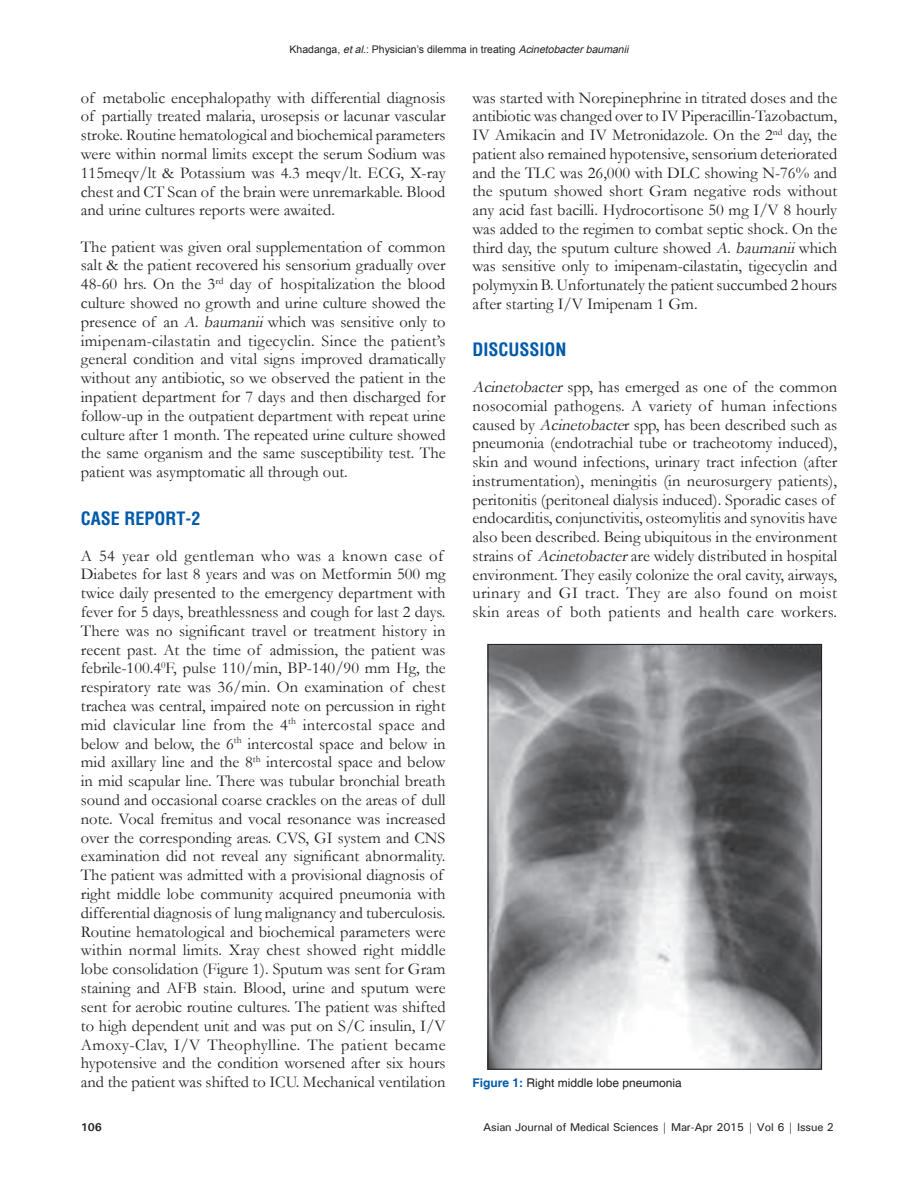
<style>
.page{position:relative;width:918px;height:1188px;background:#fff}
.page>*{position:absolute;margin:0;border:0;box-sizing:border-box;transform-origin:0 0}
.t1{font:700 condensed 18px "Helvetica";color:#015aaa}
.t2{font:16.5px/18.8px "Garamond";color:#231f20;text-align:justify}
.t3{font:12px "Helvetica";color:#231f20}
.t4{font:500 11.25px "Univers";letter-spacing:-.01em;color:#231f20}
.t5{font:700 11.25px "Univers";color:#231f20}
.t6{font:10.5px "Arial";color:#231f20}
.s1{font-style:italic}
.s2{font-weight:700;color:#015aaa}
</style>
<div class="page">
<img style="left:490px;top:646px;width:330px;height:421px">
<div style="left:488px;top:644px;width:334px;height:425px;border:1px solid #231f20"></div>
<p class="t6" style="left:290px;top:44px;width:343px">Khadanga, <span class="s1">etal</span>.: Physician’s dilemma in treating <span class="s1">Acinetobacterbaumanii</span></p>
<p class="t2" style="left:81px;top:88px;width:366px">of metabolic encephalopathy with differential diagnosis of partially treated malaria, urosepsis or lacunar vascular stroke. Routine hematological and biochemical parameters were within normal limits except the serum Sodium was 115meqv/lt &amp; Potassium was 4.3 meqv/lt. ECG, X-ray chest and CT Scan of the brain were unremarkable. Blood and urine cultures reports were awaited.</p>
<p class="t2" style="left:81px;top:237px;width:366px">The patient was given oral supplementation of common salt &amp; the patient recovered his sensorium gradually over 48-60 hrs. On the 3<sup>rd</sup> day of hospitalization the blood culture showed no growth and urine culture showed the presence of an <span class="s1">A. baumanii</span> which was sensitive only to imipenam-cilastatin and tigecyclin. Since the patient’s general condition and vital signs improved dramatically without any antibiotic, so we observed the patient in the inpatient department for 7 days and then discharged for follow-up in the outpatient department with repeat urine culture after 1 month. The repeated urine culture showed the same organism and the same susceptibility test. The patient was asymptomatic all through out.</p>
<p class="t1" style="left:81px;top:507px;width:121px">CASE REPORT-2</p>
<p class="t2" style="left:81px;top:546px;width:366px;text-align:left">A 54 year old gentleman who was a known case of Diabetes for last 8 years and was on Metformin 500 mg twice daily presented to the emergency department with fever for 5 days, breathlessness and cough for last 2 days.<br>There was no significant travel or treatment history in recent past. At the time of admission, the patient was febrile-100.4<sup>0</sup>F, pulse 110/min, BP-140/90 mm Hg, the respiratory rate was 36/min. On examination of chest trachea was central, impaired note on percussion in right mid clavicular line from the 4<sup>th</sup> intercostal space and below and below, the 6<sup>th</sup> intercostal space and below in mid axillary line and the 8<sup>th</sup> intercostal space and below in mid scapular line. There was tubular bronchial breath sound and occasional coarse crackles on the areas of dull note. Vocal fremitus and vocal resonance was increased over the corresponding areas. CVS, GI system and CNS examination did not reveal any significant abnormality.<br>The patient was admitted with a provisional diagnosis of right middle lobe community acquired pneumonia with differential diagnosis of lung malignancy and tuberculosis.<br>Routine hematological and biochemical parameters were within normal limits. Xray chest showed right middle lobe consolidation (Figure 1). Sputum was sent for Gram staining and AFB stain. Blood, urine and sputum were sent for aerobic routine cultures. The patient was shifted to high dependent unit and was put on S/C insulin, I/V Amoxy-Clav, I/V Theophylline. The patient became hypotensive and the condition worsened after six hours and the patient was shifted to ICU. Mechanical ventilation</p>
<p class="t2" style="left:472px;top:88px;width:366px">was started with Norepinephrine in titrated doses and the antibiotic was changed over to IV Piperacillin-Tazobactum, IV Amikacin and IV Metronidazole. On the 2<sup>nd</sup> day, the patient also remained hypotensive, sensorium deteriorated and the TLC was 26,000 with DLC showing N-76% and the sputum showed short Gram negative rods without any acid fast bacilli. Hydrocortisone 50 mg I/V 8 hourly was added to the regimen to combat septic shock. On the third day, the sputum culture showed <span class="s1">A.baumanii</span>which was sensitive only to imipenam-cilastatin, tigecyclin and polymyxin B. Unfortunately the patient succumbed 2 hours after starting I/V Imipenam 1 Gm.</p>
<p class="t1" style="left:472px;top:338px;width:96px">DISCUSSION</p>
<p class="t2" style="left:472px;top:378px;width:366px;text-align:left"><span class="s1">Acinetobacter</span> spp, has emerged as one of the common nosocomial pathogens. A variety of human infections caused by <span class="s1">Acinetobacte</span>r spp, has been described such as pneumonia (endotrachial tube or tracheotomy induced), skin and wound infections, urinary tract infection (after instrumentation), meningitis (in neurosurgery patients), peritonitis (peritoneal dialysis induced). Sporadic cases of endocarditis, conjunctivitis, osteomylitis and synovitis have also been described. Being ubiquitous in the environment strains of <span class="s1">Acinetobacter</span>are widely distributed in hospital environment. They easily colonize the oral cavity, airways, urinary and GI tract. They are also found on moist skin areas of both patients and health care workers.</p>
<p class="t3" style="left:472px;top:1076px;width:211px"><span class="s2">Figure 1:</span> Right middle lobe pneumonia</p>
<p class="t5" style="left:81px;top:1120px;width:23px">106</p>
<p class="t4" style="left:483px;top:1120px;width:352px">Asian Journal of Medical Sciences | Mar-Apr 2015 | Vol 6 | Issue 2</p>
</div>
